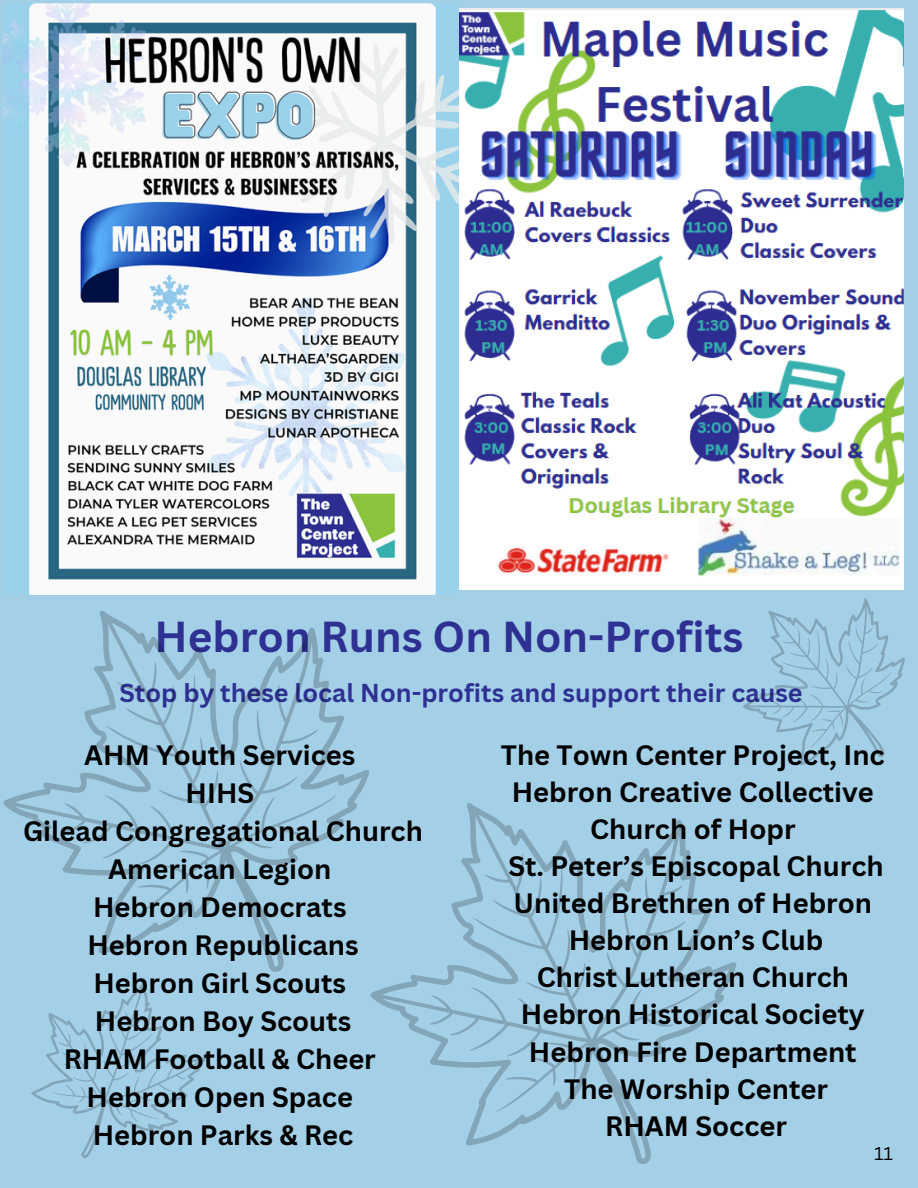
<style>
.page{position:relative;width:918px;height:1188px;background:#a3cfe7}
.page>*{position:absolute;margin:0;border:0;box-sizing:border-box;transform-origin:0 0}
.t1{font:700 42.15px "Canva Sans";color:#2e3192}
.t2{font:700 27.3px/38px "Canva Sans";color:#000;text-align:center}
.t3{font:700 25.2px "Canva Sans";color:#2e3192}
.t4{font:18px "Canva Sans";color:#000}
</style>
<div class="page">
<img style="left:3px;top:4px;width:456px;height:590px">
<img style="left:459px;top:9px;width:444px;height:580px">
<svg style="left:371px;top:803px;width:366px;height:361px"></svg>
<svg style="left:3px;top:611px;width:366px;height:361px"></svg>
<svg style="left:3px;top:951px;width:228px;height:207px"></svg>
<svg style="left:725px;top:585px;width:180px;height:181px"></svg>
<p class="t1" style="left:155px;top:607px;width:590px">Hebron Runs On Non-Profits</p>
<p class="t3" style="left:119px;top:675px;width:685px">Stop by these local Non-profits and support their cause</p>
<p class="t2" style="left:23px;top:735px;width:401px">AHM Youth Services<br>HIHS<br>Gilead Congregational Church<br>American Legion<br>Hebron Democrats<br>Hebron Republicans<br>Hebron Girl Scouts<br>Hebron Boy Scouts<br>RHAM Football &amp; Cheer<br>Hebron Open Space<br>Hebron Parks &amp; Rec</p>
<p class="t2" style="left:501px;top:735px;width:385px;line-height:37.2px">The Town Center Project, Inc<br>Hebron Creative Collective<br>Church of Hopr<br>St. Peter’s Episcopal Church<br>United Brethren of Hebron<br>Hebron Lion’s Club<br>Christ Lutheran Church<br>Hebron Historical Society<br>Hebron Fire Department<br>The Worship Center<br>RHAM Soccer</p>
<p class="t4" style="left:874px;top:1141px;width:21px">11</p>
</div>
